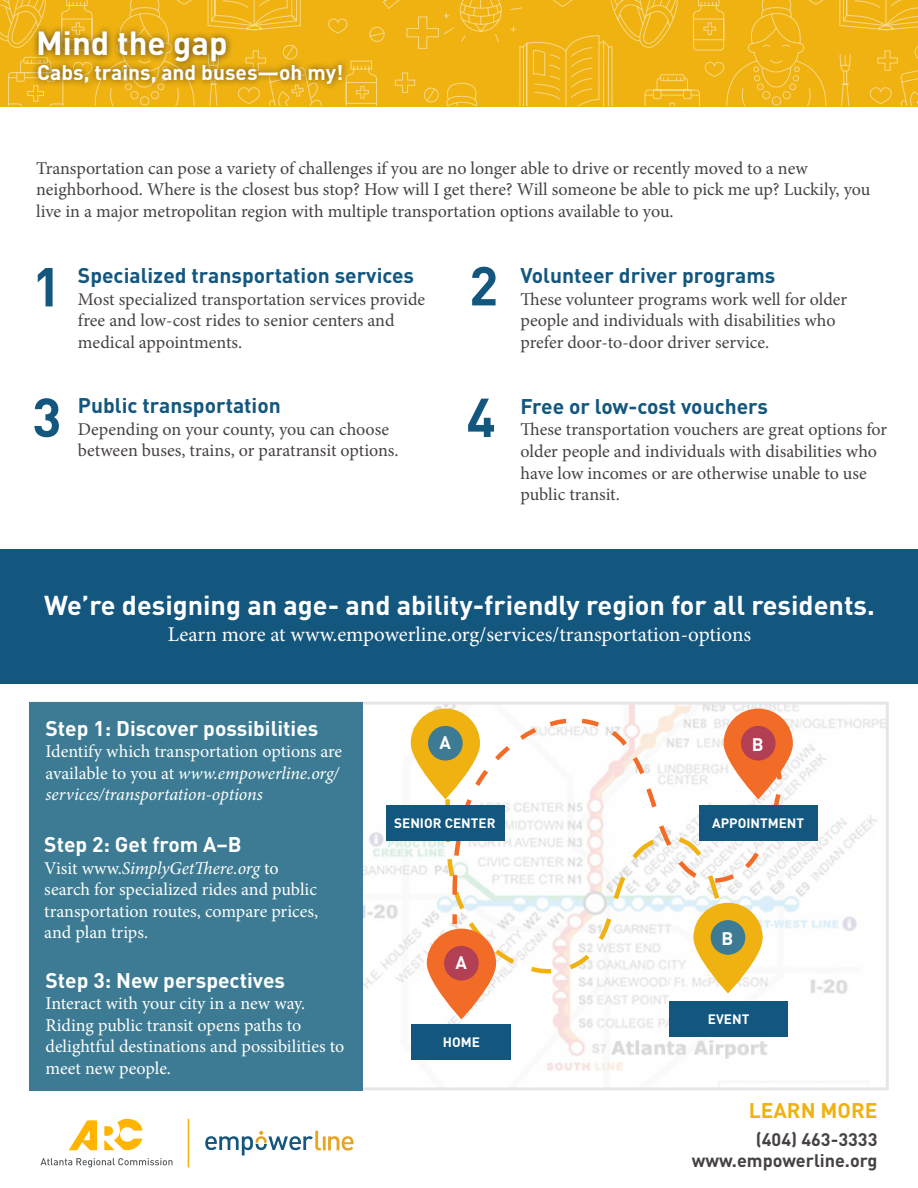
<style>
.page{position:relative;width:918px;height:1188px;background:#fff}
.page>*{position:absolute;margin:0;border:0;box-sizing:border-box;transform-origin:0 0}
.t1{font:700 54px "DIN";color:#13567e}
.t2{font:700 33px "DIN";color:#fff}
.t3{font:700 27px "DIN";color:#fff}
.t4{font:700 21px "DIN";color:#13567e}
.t5{font:700 21px "DIN";color:#fff}
.t6{font:21px "Minion Pro";color:#fff}
.t7{font:700 21px "DIN";color:#efb211}
.t8{font:18px/21.6px "Minion Pro";color:#464241}
.t9{font:18px/21.6px "Minion Pro";color:#fff}
.t10{font:700 18px "DIN";color:#464241}
.t11{font:700 18px "DIN";color:#fff}
.t12{font:700 13.5px "DIN";color:#fff}
.s1{font-style:italic}
</style>
<div class="page">
<img style="left:363px;top:706px;width:522px;height:377px">
<div style="left:412px;top:1025px;width:99px;height:35px;background:#13567e"></div>
<svg style="left:443px;top:799px;width:250px;height:174px"></svg>
<svg style="left:0;top:0;width:918px;height:106px;background:#efb41a"></svg>
<div style="left:29px;top:702px;width:334px;height:388px;background:#3c7b93"></div>
<svg style="left:411px;top:709px;width:69px;height:90px"></svg>
<svg style="left:443px;top:841px;width:7px;height:81px"></svg>
<svg style="left:450px;top:716px;width:334px;height:213px"></svg>
<svg style="left:427px;top:929px;width:139px;height:90px"></svg>
<div style="left:428px;top:726px;width:35px;height:35px;background:#3c7b93;border-radius:50%"></div>
<svg style="left:724px;top:709px;width:69px;height:96px"></svg>
<div style="left:741px;top:726px;width:35px;height:35px;background:#b23f54;border-radius:50%"></div>
<svg style="left:693px;top:903px;width:70px;height:91px"></svg>
<div style="left:699px;top:805px;width:119px;height:36px;background:#13567e"></div>
<div style="left:386px;top:805px;width:119px;height:36px;background:#13567e"></div>
<div style="left:669px;top:1001px;width:119px;height:35px;background:#13567e"></div>
<div style="left:32px;top:24px;width:202px;height:45px;background:#231f20;opacity:.75"></div>
<div style="left:31px;top:58px;width:318px;height:33px;background:#231f20;opacity:.75"></div>
<svg style="left:205px;top:1131px;width:149px;height:25px"></svg>
<svg style="left:69px;top:1120px;width:28px;height:30px"></svg>
<svg style="left:104px;top:1119px;width:38px;height:31px"></svg>
<svg style="left:40px;top:1158px;width:133px;height:9px"></svg>
<hr style="left:188px;top:1119px;width:1px;height:48px;background:#efb211">
<div style="left:0;top:549px;width:918px;height:135px;background:#13567e"></div>
<p class="t2" style="left:36px;top:22px;width:193px">Mind the gap</p>
<p class="t5" style="left:37px;top:59px;width:308px">Cabs, trains, and buses—oh my!</p>
<p class="t8" style="left:36px;top:157px;width:836px">Transportation can pose a variety of challenges if you are no longer able to drive or recently moved to a new neighborhood. Where is the closest bus stop? How will I get there? Will someone be able to pick me up? Luckily, you live in a major metropolitan region with multiple transportation options available to you.</p>
<p class="t1" style="left:32px;top:252px;width:31px">1</p>
<p class="t1" style="left:32px;top:382px;width:31px">3</p>
<p class="t4" style="left:78px;top:262px;width:338px">Specialized transportation services</p>
<p class="t8" style="left:78px;top:288px;width:349px">Most specialized transportation services provide free and low-cost rides to senior centers and</p>
<p class="t8" style="left:78px;top:331px;width:166px">medical appointments.</p>
<p class="t4" style="left:78px;top:392px;width:204px">Public transportation</p>
<p class="t8" style="left:78px;top:418px;width:322px">Depending on your county, you can choose between buses, trains, or paratransit options.</p>
<p class="t1" style="left:469px;top:251px;width:31px">2</p>
<p class="t1" style="left:466px;top:382px;width:31px">4</p>
<p class="t4" style="left:521px;top:262px;width:256px">Volunteer driver programs</p>
<p class="t8" style="left:521px;top:288px;width:328px">These volunteer programs work well for older people and individuals with disabilities who prefer door-to-door driver service.</p>
<p class="t4" style="left:521px;top:393px;width:249px">Free or low-cost vouchers</p>
<p class="t8" style="left:521px;top:419px;width:368px">These transportation vouchers are great options for older people and individuals with disabilities who have low incomes or are otherwise unable to use</p>
<p class="t8" style="left:521px;top:484px;width:101px">public transit.</p>
<p class="t3" style="left:44px;top:588px;width:832px">We’re designing an age- and ability-friendly region for all residents.</p>
<p class="t6" style="left:168px;top:620px;width:585px">Learn more at www.empowerline.org/services/transportation-options</p>
<p class="t5" style="left:46px;top:714px;width:274px">Step 1: Discover possibilities</p>
<p class="t9" style="left:46px;top:741px;width:298px">Identify which transportation options are available to you at <span class="s1">www.empowerline.org/ services/transportation-options</span></p>
<p class="t5" style="left:44px;top:831px;width:199px">Step 2: Get from A–B</p>
<p class="t9" style="left:44px;top:857px;width:275px">Visit www.<span class="s1">SimplyGetThere.org</span> to search for specialized rides and public transportation routes, compare prices, and plan trips.</p>
<p class="t5" style="left:46px;top:966px;width:241px">Step 3: New perspectives</p>
<p class="t9" style="left:46px;top:993px;width:300px">Interact with your city in a new way.<br>Riding public transit opens paths to delightful destinations and possibilities to meet new people.</p>
<p class="t11" style="left:439px;top:731px;width:13px">A</p>
<p class="t11" style="left:752px;top:732px;width:13px">B</p>
<p class="t12" style="left:394px;top:814px;width:103px">SENIOR CENTER</p>
<p class="t12" style="left:712px;top:814px;width:94px">APPOINTMENT</p>
<p class="t11" style="left:455px;top:951px;width:13px">A</p>
<p class="t12" style="left:443px;top:1034px;width:39px">HOME</p>
<p class="t11" style="left:722px;top:927px;width:13px">B</p>
<p class="t12" style="left:708px;top:1011px;width:43px">EVENT</p>
<p class="t7" style="left:749px;top:1097px;width:130px">LEARN MORE</p>
<p class="t10" style="left:756px;top:1128px;width:123px">(404) 463-3333</p>
<p class="t10" style="left:692px;top:1149px;width:187px">www.empowerline.org</p>
</div>
